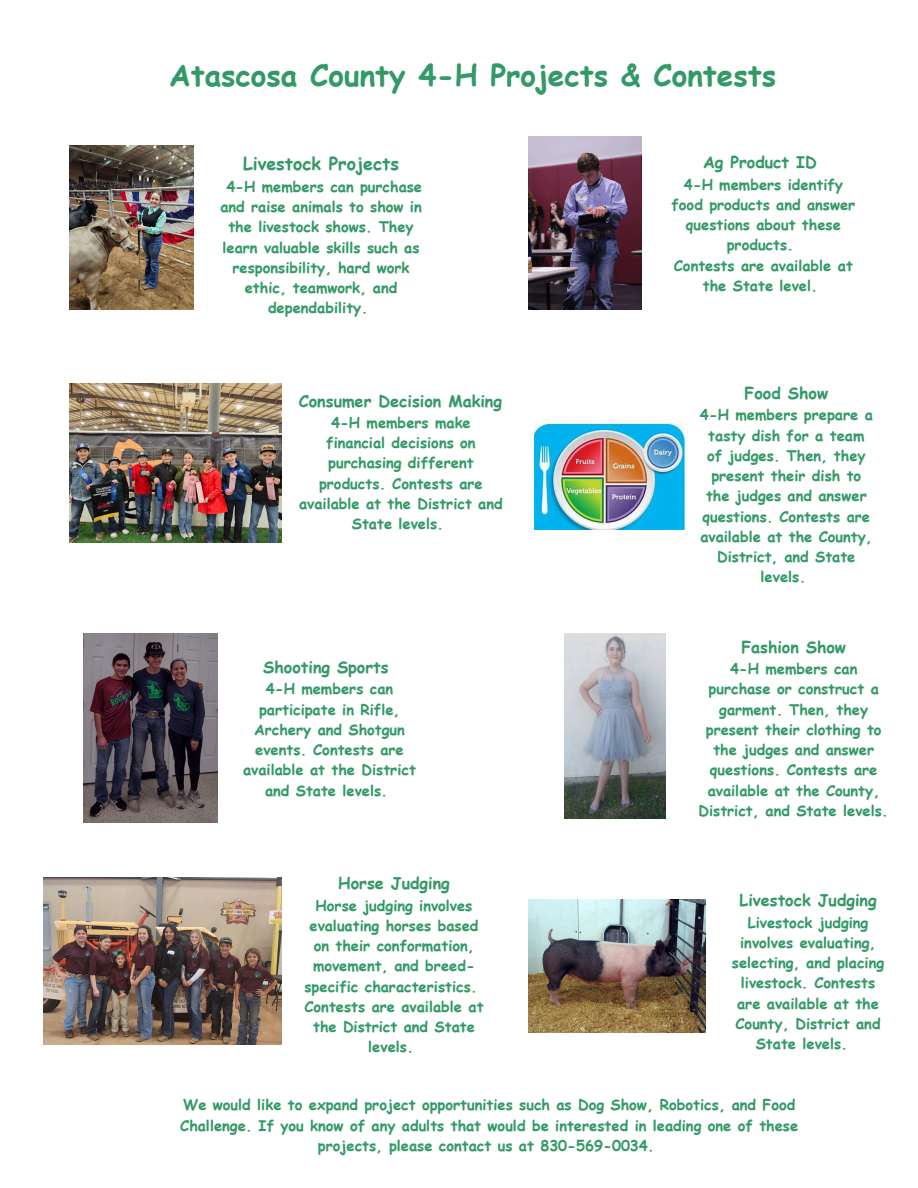
<style>
.page{position:relative;width:918px;height:1188px;background:#fff}
.page>*{position:absolute;margin:0;border:0;box-sizing:border-box;transform-origin:0 0}
.t1{font:700 29.7px "Comic Sans MS";color:#396}
.t2{font:700 17.7px "Comic Sans MS";color:#396}
.t3{font:700 16.2px "Comic Sans MS";color:#396}
.t4{font:700 14.7px/20.2px "Comic Sans MS";color:#396;text-align:center}
</style>
<div class="page">
<img style="left:70px;top:146px;width:124px;height:164px">
<img style="left:70px;top:384px;width:211px;height:158px">
<img style="left:83px;top:634px;width:134px;height:189px">
<img style="left:529px;top:137px;width:113px;height:173px">
<img style="left:535px;top:419px;width:153px;height:110px">
<img style="left:564px;top:634px;width:101px;height:184px">
<img style="left:44px;top:877px;width:237px;height:168px">
<img style="left:529px;top:900px;width:176px;height:132px">
<p class="t1" style="left:169px;top:53px;width:609px">Atascosa County 4-H Projects &amp; Contests</p>
<p class="t2" style="left:243px;top:151px;width:157px">Livestock Projects</p>
<p class="t4" style="left:220px;top:176px;width:203px">4-H members can purchase and raise animals to show in the livestock shows. They learn valuable skills such as responsibility, hard work ethic, teamwork, and dependability.</p>
<p class="t3" style="left:299px;top:389px;width:205px">Consumer Decision Making</p>
<p class="t4" style="left:299px;top:412px;width:205px">4-H members make<br>financial decisions on purchasing different products. Contests are available at the District and<br>State levels.</p>
<p class="t3" style="left:263px;top:655px;width:127px">Shooting Sports</p>
<p class="t4" style="left:243px;top:678px;width:174px">4-H members can participate in Rifle,<br>Archery and Shotgun events. Contests are available at the District and State levels.</p>
<p class="t3" style="left:338px;top:872px;width:113px">Horse Judging</p>
<p class="t4" style="left:304px;top:895px;width:176px">Horse judging involves evaluating horses based on their conformation, movement, and breed&shy;specific characteristics.</p>
<p class="t4" style="left:305px;top:996px;width:181px">Contests are available at the District and State levels.</p>
<p class="t3" style="left:703px;top:150px;width:115px">Ag Product ID</p>
<p class="t4" style="left:671px;top:174px;width:185px">4-H members identify food products and answer questions about these products.</p>
<p class="t4" style="left:674px;top:255px;width:181px">Contests are available at the State level.</p>
<p class="t3" style="left:745px;top:381px;width:85px">Food Show</p>
<p class="t4" style="left:700px;top:404px;width:174px">4-H members prepare a tasty dish for a team of judges. Then, they present their dish to the judges and answer questions. Contests are available at the County,<br>District, and State levels.</p>
<p class="t3" style="left:741px;top:635px;width:106px">Fashion Show</p>
<p class="t4" style="left:698px;top:658px;width:191px">4-H members can purchase or construct a garment. Then, they present their clothing to the judges and answer questions. Contests are available at the County,<br>District, and State levels.</p>
<p class="t3" style="left:739px;top:888px;width:139px">Livestock Judging</p>
<p class="t4" style="left:748px;top:912px;width:122px">Livestock judging</p>
<p class="t4" style="left:740px;top:932px;width:137px">involves evaluating,</p>
<p class="t4" style="left:732px;top:952px;width:154px">selecting, and placing</p>
<p class="t4" style="left:741px;top:972px;width:136px">livestock. Contests</p>
<p class="t4" style="left:737px;top:993px;width:143px">are available at the</p>
<p class="t4" style="left:736px;top:1013px;width:147px">County, District and</p>
<p class="t4" style="left:756px;top:1033px;width:93px">State levels.</p>
<p class="t4" style="left:180px;top:1094px;width:620px">We would like to expand project opportunities such as Dog Show, Robotics, and Food<br>Challenge. If you know of any adults that would be interested in leading one of these projects, please contact us at 830-569-0034.</p>
</div>
